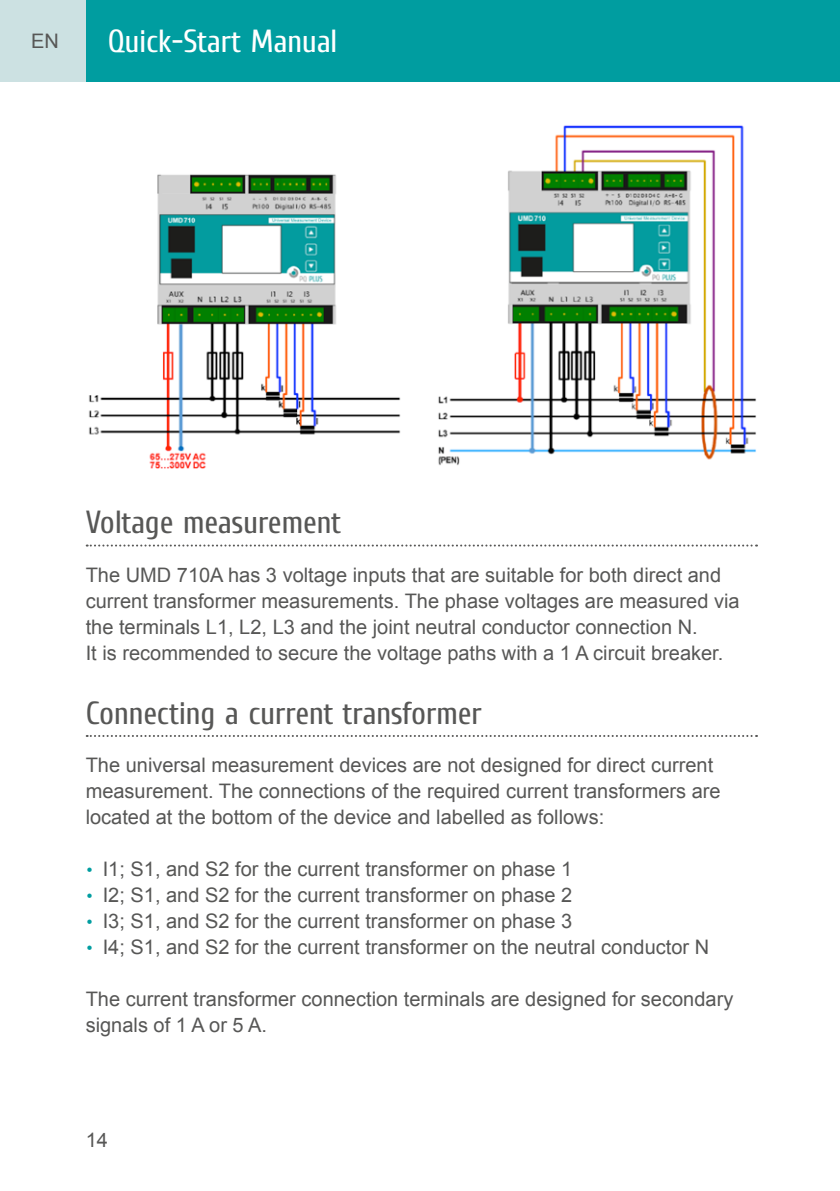
<style>
.page{position:relative;width:840px;height:1191px;background:#fff}
.page>*{position:absolute;margin:0;border:0;box-sizing:border-box;transform-origin:0 0}
.t1{font:32px "Cuprum";color:#575756}
.t2{font:32px "Cuprum";color:#fff}
.t3{font:20px/26px "Arial";color:#575756}
.s1{font-family:"Rubik";color:#009da0}
</style>
<div class="page">
<hr style="left:839px;top:0;width:1px;height:81px;background:#009da0">
<div style="left:0;top:0;width:839px;height:81px;background:#009da0"></div>
<div style="left:0;top:0;width:85px;height:81px;background:#cce1e2"></div>
<img style="left:89px;top:174px;width:312px;height:294px">
<img style="left:438px;top:125px;width:318px;height:341px">
<svg style="left:87px;top:544px;width:669px;height:2px"></svg>
<svg style="left:87px;top:735px;width:669px;height:2px"></svg>
<p class="t3" style="left:31px;top:28px;width:29px">EN</p>
<h1 class="t2" style="left:108px;top:22px;width:231px">Quick-Start Manual</h1>
<h1 class="t1" style="left:86px;top:503px;width:257px">Voltage measurement</h1>
<p class="t3" style="left:86px;top:562px;width:655px">The UMD 710A has 3 voltage inputs that are suitable for both direct and current transformer measurements. The phase voltages are measured via the terminals L1, L2, L3 and the joint neutral conductor connection N.<br>It is recommended to secure the voltage paths with a 1 A circuit breaker.</p>
<h1 class="t1" style="left:86px;top:694px;width:397px">Connecting a current transformer</h1>
<p class="t3" style="left:86px;top:752px;width:636px">The universal measurement devices are not designed for direct current measurement. The connections of the required current transformers are located at the bottom of the device and labelled as follows:</p>
<p class="t3" style="left:86px;top:856px;width:488px"><span class="s1">•</span> I1; S1, and S2 for the current transformer on phase 1</p>
<p class="t3" style="left:86px;top:882px;width:488px"><span class="s1">•</span> I2; S1, and S2 for the current transformer on phase 2</p>
<p class="t3" style="left:86px;top:908px;width:488px"><span class="s1">•</span> I3; S1, and S2 for the current transformer on phase 3</p>
<p class="t3" style="left:86px;top:934px;width:624px"><span class="s1">•</span> I4; S1, and S2 for the current transformer on the neutral conductor N</p>
<p class="t3" style="left:86px;top:986px;width:648px">The current transformer connection terminals are designed for secondary signals of 1 A or 5 A.</p>
<p class="t3" style="left:86px;top:1127px;width:24px">14</p>
</div>
